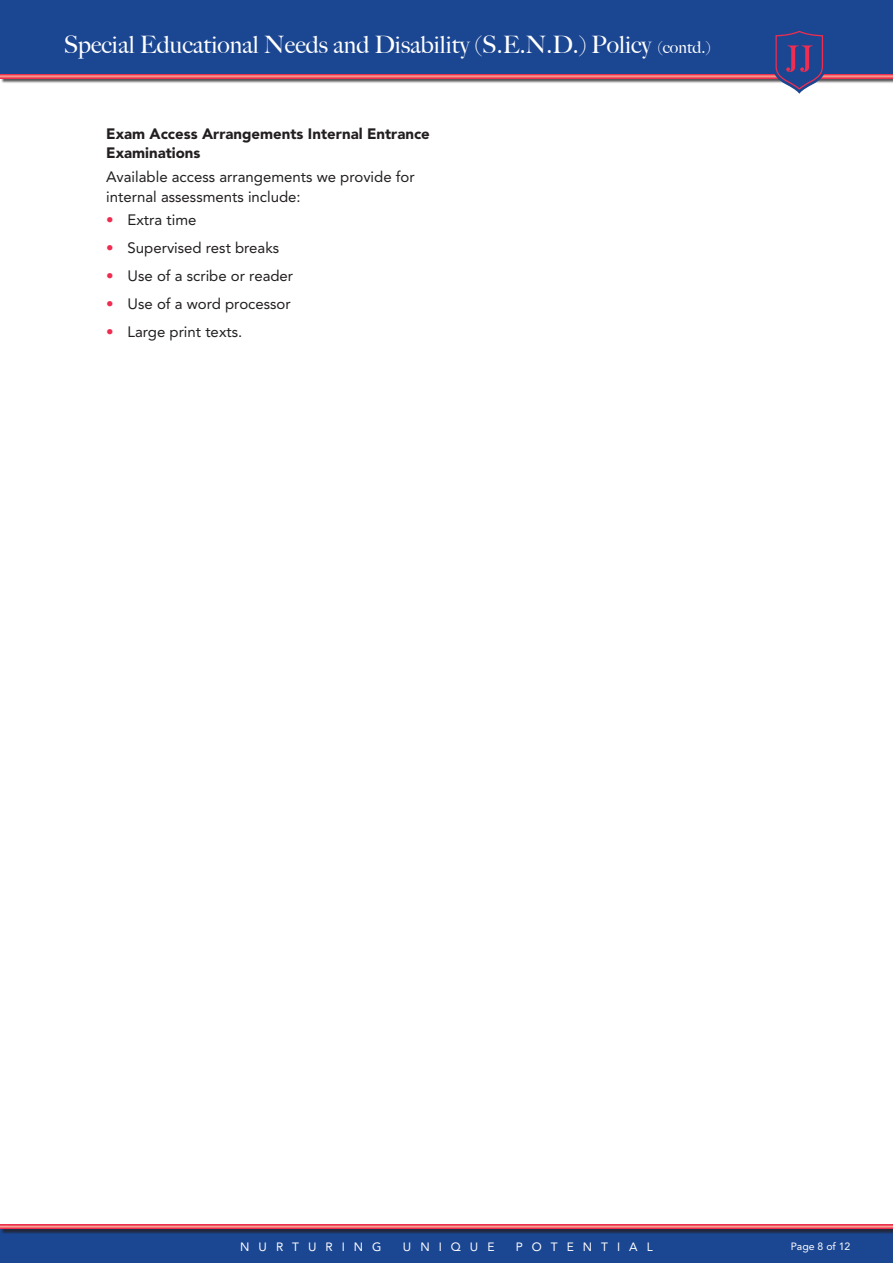
<style>
.page{position:relative;width:893px;height:1263px;background:#fff}
.page>*{position:absolute;margin:0;border:0;box-sizing:border-box;transform-origin:0 0}
.t1{font:500 24px "Big Caslon";color:#fff}
.t2{font:15px/19.5px "Avenir LT Std";color:#231f20}
.t3{font:900 15px/19.5px "Avenir LT Std";color:#231f20}
.t4{font:12px "Avenir LT Std";letter-spacing:.75em;color:#fff}
.t5{font:10.5px "Avenir LT Std";color:#fff}
.s1{font-size:16.5px}
.s2{color:#ee2d50}
</style>
<div class="page">
<div style="left:0;top:1229px;width:893px;height:34px;background:#1b4692"></div>
<div style="left:1px;top:1226px;width:892px;height:8px;background:#231f20;opacity:.75"></div>
<svg style="left:0;top:1225px;width:893px;height:4px;background:#f1656e"></svg>
<div style="left:0;top:0;width:893px;height:77px;background:#1b4692"></div>
<div style="left:1px;top:75px;width:892px;height:8px;background:#231f20;opacity:.75"></div>
<svg style="left:0;top:74px;width:893px;height:5px;background:#f05967"></svg>
<svg style="left:773px;top:30px;width:53px;height:64px"></svg>
<h1 class="t1" style="left:64px;top:25px;width:648px">Special Educational Needs and Disability (S.E.N.D.) Policy <span class="s1">(contd.)</span></h1>
<p class="t3" style="left:106px;top:124px;width:325px">Exam Access Arrangements Internal Entrance<br>Examinations</p>
<p class="t2" style="left:106px;top:167px;width:310px">Available access arrangements we provide for internal assessments include:</p>
<p class="t2" style="left:106px;top:211px;width:92px"><span class="s2">•</span> Extra time</p>
<p class="t2" style="left:106px;top:239px;width:174px"><span class="s2">•</span> Supervised rest breaks</p>
<p class="t2" style="left:106px;top:267px;width:188px"><span class="s2">•</span> Use of a scribe or reader</p>
<p class="t2" style="left:106px;top:295px;width:186px"><span class="s2">•</span> Use of a word processor</p>
<p class="t2" style="left:106px;top:323px;width:138px"><span class="s2">•</span> Large print texts.</p>
<p class="t4" style="left:240px;top:1240px;width:143px">NURTURING</p>
<p class="t4" style="left:403px;top:1240px;width:93px">UNIQUE</p>
<p class="t4" style="left:516px;top:1240px;width:138px">POTENTIAL</p>
<p class="t5" style="left:791px;top:1240px;width:61px">Page 8 of 12</p>
</div>
